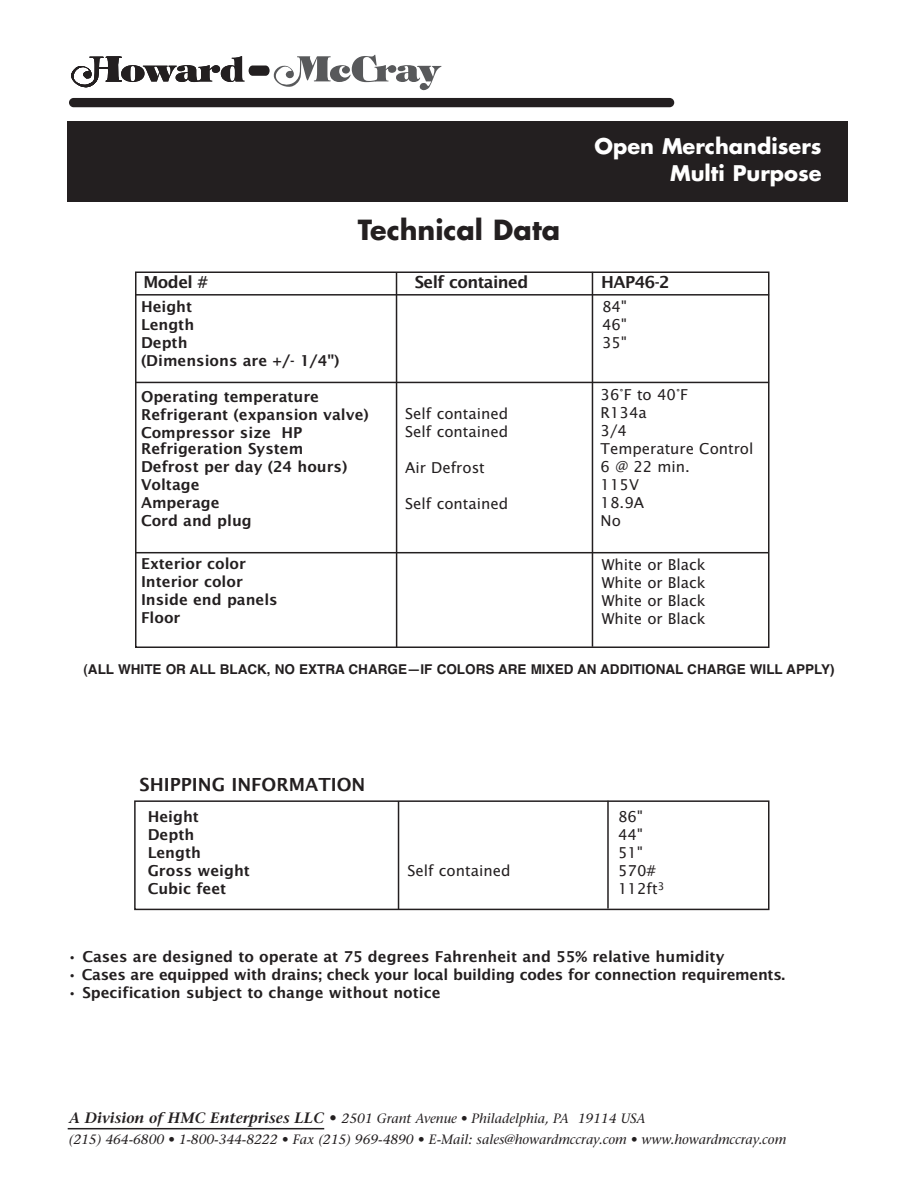
<style>
.page{position:relative;width:918px;height:1188px;background:#fff}
.page>*{position:absolute;margin:0;border:0;box-sizing:border-box;transform-origin:0 0}
.t1{font:700 27px "Futura";color:#231f20}
.t2{font:700 21px/27.6px "Futura";color:#fff;text-align:right}
.t3{font:600 18px "Lucida Sans";color:#231f20}
.t4{font:600 16.5px "Lucida Sans";letter-spacing:-.03em;color:#231f20}
.t5{font:600 15px/18px "Lucida Sans";color:#231f20}
.t6{font:15px/18px "Lucida Sans";color:#231f20}
.t7{font:600 15px "Lucida Sans";letter-spacing:-.02em;color:#231f20}
.t8{font:italic 13.5px/20.9px "Stone Serif";color:#231f20}
.t9{font:700 13.5px "Helvetica";color:#231f20}
.s1{font-weight:600;font-size:15px}
</style>
<div class="page">
<svg style="left:134px;top:271px;width:636px;height:640px"></svg>
<hr style="left:68px;top:1128px;width:256px;height:1px;background:#231f20">
<div style="left:68px;top:121px;width:780px;height:81px;background:#231f20"></div>
<svg style="left:71px;top:55px;width:371px;height:35px"></svg>
<div style="left:69px;top:98px;width:605px;height:9px;background:#231f20;border-radius:5px"></div>
<hr style="left:135px;top:294px;width:634px;height:2px;background:#231f20">
<hr style="left:135px;top:552px;width:634px;height:1px;background:#231f20">
<hr style="left:135px;top:382px;width:634px;height:1px;background:#231f20">
<hr style="left:396px;top:272px;width:1px;height:375px;background:#231f20">
<hr style="left:592px;top:272px;width:1px;height:375px;background:#231f20">
<hr style="left:398px;top:801px;width:1px;height:109px;background:#231f20">
<hr style="left:607px;top:801px;width:2px;height:108px;background:#231f20">
<h1 class="t1" style="left:358px;top:218px;width:204px">Technical Data</h1>
<h2 class="t2" style="left:594px;top:134px;width:229px">Open Merchandisers<br>Multi Purpose</h2>
<p class="t4" style="left:144px;top:275px;width:66px">Model #</p>
<p class="t4" style="left:415px;top:275px;width:115px">Self contained</p>
<p class="t4" style="left:601px;top:275px;width:70px">HAP46-2</p>
<p class="t6" style="left:602px;top:299px;width:26px;text-align:justify">84" 46" 35"</p>
<p class="t5" style="left:141px;top:299px;width:200px">Height<br>Length<br>Depth<br>(Dimensions are +/- 1/4")</p>
<p class="t5" style="left:141px;top:389px;width:229px">Operating temperature<br>Refrigerant (expansion valve)<br>Compressor size HP</p>
<p class="t5" style="left:141px;top:441px;width:208px">Refrigeration System<br>Defrost per day (24 hours)<br>Voltage<br>Amperage<br>Cord and plug</p>
<p class="t5" style="left:141px;top:556px;width:138px">Exterior color<br>Interior color<br>Inside end panels<br>Floor</p>
<p class="t6" style="left:405px;top:405px;width:105px">Self contained<br>Self contained</p>
<p class="t6" style="left:405px;top:459px;width:81px">Air Defrost</p>
<p class="t6" style="left:405px;top:495px;width:105px">Self contained</p>
<p class="t6" style="left:601px;top:387px;width:154px">36°F to 40°F<br>R134a<br>3/4<br>Temperature Control<br>6 @ 22 min.<br>115V<br>18.9A<br>No</p>
<p class="t6" style="left:602px;top:557px;width:105px;text-align:justify">White or Black White or Black White or Black White or Black</p>
<p class="t9" style="left:83px;top:664px;width:753px">(ALL WHITE OR ALL BLACK, NO EXTRA CHARGE—IF COLORS ARE MIXED AN ADDITIONAL CHARGE WILL APPLY)</p>
<p class="t3" style="left:140px;top:777px;width:227px">SHIPPING INFORMATION</p>
<p class="t5" style="left:148px;top:808px;width:104px">Height<br>Depth<br>Length<br>Gross weight<br>Cubic feet</p>
<p class="t6" style="left:407px;top:862px;width:105px">Self contained</p>
<p class="t6" style="left:618px;top:808px;width:48px">86"<br>44"<br>51"<br>570#<br>112ft<sup>3</sup></p>
<p class="t5" style="left:67px;top:948px;width:658px">• Cases are designed to operate at 75 degrees Fahrenheit and 55% relative humidity</p>
<p class="t7" style="left:67px;top:968px;width:719px">• Cases are equipped with drains; check your local building codes for connection requirements.</p>
<p class="t5" style="left:67px;top:984px;width:375px">• Specification subject to change without notice</p>
<p class="t8" style="left:69px;top:1110px;width:719px"><span class="s1">A Division of HMC Enterprises LLC •</span> 2501 Grant Avenue • Philadelphia, PA 19114 USA<br>(215) 464-6800 • 1-800-344-8222 • Fax (215) 969-4890 • E-Mail: sales@howardmccray.com • www.howardmccray.com</p>
</div>
